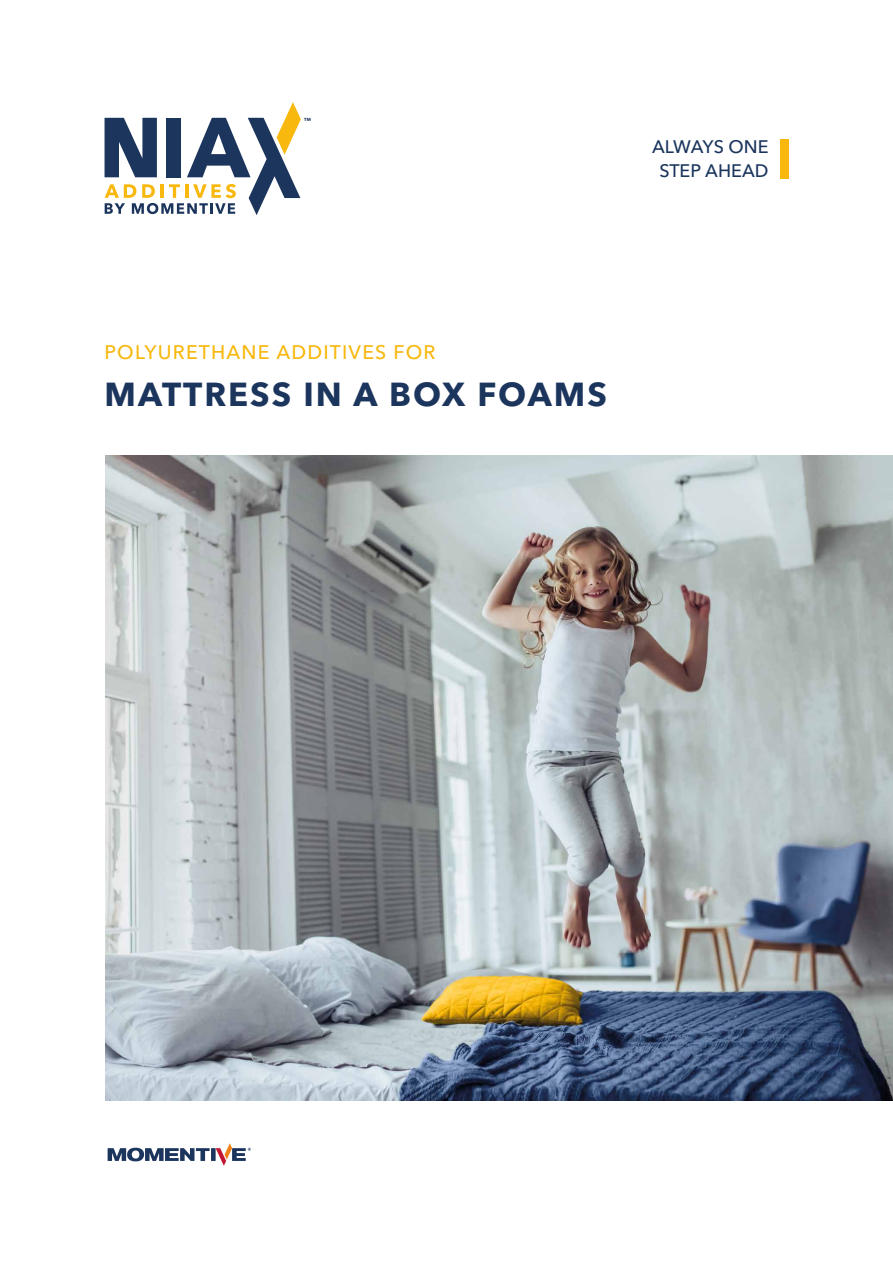
<style>
.page{position:relative;width:893px;height:1263px;background:#fff}
.page>*{position:absolute;margin:0;border:0;box-sizing:border-box;transform-origin:0 0}
.t1{font:700 33px "Avenir Next LT Pro";letter-spacing:.06em;color:#1b355d}
.t2{font:500 19.5px "Avenir Next LT Pro";letter-spacing:.06em;color:#f8b80e}
.t3{font:500 18px/24px "Avenir Next LT Pro";color:#1b355d;text-align:center}
.t4{font:700 4.35px "Avenir Next LT Pro";color:#1b355d}
</style>
<div class="page">
<svg style="left:105px;top:102px;width:196px;height:113px"></svg>
<div style="left:780px;top:139px;width:8px;height:39px;background:#f8b80e"></div>
<img style="left:105px;top:455px;width:788px;height:645px">
<svg style="left:108px;top:1143px;width:143px;height:23px"></svg>
<p class="t4" style="left:304px;top:117px;width:8px">TM</p>
<p class="t3" style="left:652px;top:134px;width:118px">ALWAYS ONE<br>STEP AHEAD</p>
<p class="t2" style="left:105px;top:341px;width:332px">POLYURETHANE ADDITIVES FOR</p>
<h1 class="t1" style="left:105px;top:374px;width:504px">MATTRESS IN A BOX FOAMS</h1>
</div>
